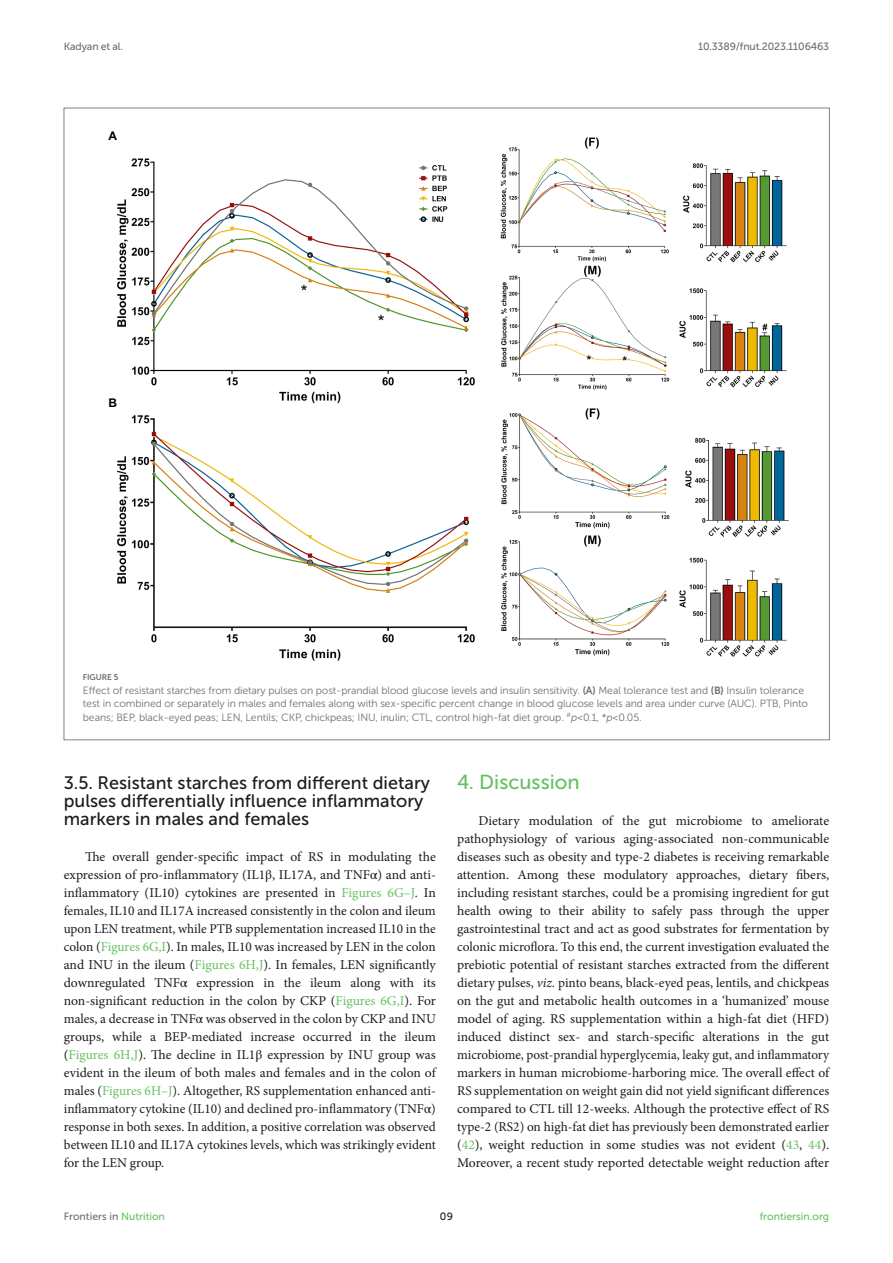
<style>
.page{position:relative;width:893px;height:1263px;background:#fff}
.page>*{position:absolute;margin:0;border:0;box-sizing:border-box;transform-origin:0 0}
.HEAD_1{font:20.25px "Museo Sans 500";color:#65c161}
.HEAD_2{font:18px/18px "Museo Sans 500";color:#1b1c1b}
.TEXT_FLUSH{font:13.5px/18px "Minion Pro";color:#1b1c1b;text-align:justify}
.t1{font:700 12px "Arial";color:#000}
.FIG_LEG{font:10.5px/13.5px "Museo Sans 300";letter-spacing:-.01em;color:#706f70}
.t2{font:10.5px "Museo Sans 500";letter-spacing:-.015em;color:#706f70}
.t3{font:10.5px "Museo Sans 500";color:#65c161}
.t4{font:10.5px "Museo Sans 500";color:#1b1c1b}
.FIG_HD{font:8.25px "Museo Sans 700";letter-spacing:-.01em;color:#706f70}
.s1{font-family:"Museo Sans 700"}
.s2{font-style:italic}
.s3{font-family:"STIX General"}
.s4{color:#65c161}
</style>
<div class="page">
<img style="left:117px;top:137px;width:672px;height:524px">
<p class="t2" style="left:64px;top:41px;width:61px">Kadyan et al.</p>
<p class="t2" style="left:698px;top:41px;width:133px">10.3389/fnut.2023.1106463</p>
<p class="t1" style="left:109px;top:127px;width:10px">A</p>
<p class="t1" style="left:109px;top:394px;width:10px">B</p>
<p class="FIG_HD" style="left:83px;top:673px;width:37px">FIGURE 5</p>
<p class="FIG_LEG" style="left:83px;top:684px;width:727px">Effect of resistant starches from dietary pulses on post-prandial blood glucose levels and insulin sensitivity. <span class="s1">(A)</span> Meal tolerance test and <span class="s1">(B)</span> Insulin tolerance test in combined or separately in males and females along with sex-specific percent change in blood glucose levels and area under curve (AUC). PTB, Pinto beans; BEP, black-eyed peas; LEN, Lentils; CKP, chickpeas; INU, inulin; CTL, control high-fat diet group. <sup>#</sup><span class="s2">p</span> &lt; 0.1, *<span class="s2">p</span> &lt; 0.05.</p>
<p class="HEAD_2" style="left:64px;top:774px;width:368px">3.5. Resistant starches from different dietary pulses differentially influence inflammatory markers in males and females</p>
<p class="TEXT_FLUSH" style="left:64px;top:848px;width:374px;text-indent:21px">The overall gender-specific impact of RS in modulating the expression of pro-inflammatory (IL1<span class="s3">β</span>, IL17A, and TNF<span class="s3">α</span>) and anti&shy;inflammatory (IL10) cytokines are presented in <span class="s4">Figures 6G–J</span>. In females, IL10 and IL17A increased consistently in the colon and ileum upon LEN treatment, while PTB supplementation increased IL10 in the colon (<span class="s4">Figures 6G,I</span>). In males, IL10 was increased by LEN in the colon and INU in the ileum (<span class="s4">Figures 6H,J</span>). In females, LEN significantly downregulated TNF<span class="s3">α</span> expression in the ileum along with its non-significant reduction in the colon by CKP (<span class="s4">Figures 6G,I</span>). For males, a decrease in TNF<span class="s3">α</span> was observed in the colon by CKP and INU groups, while a BEP-mediated increase occurred in the ileum (<span class="s4">Figures 6H,J</span>). The decline in IL1<span class="s3">β</span> expression by INU group was evident in the ileum of both males and females and in the colon of males (<span class="s4">Figures 6H–J</span>). Altogether, RS supplementation enhanced anti&shy;inflammatory cytokine (IL10) and declined pro-inflammatory (TNF<span class="s3">α</span>) response in both sexes. In addition, a positive correlation was observed between IL10 and IL17A cytokines levels, which was strikingly evident for the LEN group.</p>
<p class="HEAD_1" style="left:457px;top:771px;width:124px">4. Discussion</p>
<p class="TEXT_FLUSH" style="left:457px;top:812px;width:374px;text-indent:21px">Dietary modulation of the gut microbiome to ameliorate pathophysiology of various aging-associated non-communicable diseases such as obesity and type-2 diabetes is receiving remarkable attention. Among these modulatory approaches, dietary fibers, including resistant starches, could be a promising ingredient for gut health owing to their ability to safely pass through the upper gastrointestinal tract and act as good substrates for fermentation by colonic microflora. To this end, the current investigation evaluated the prebiotic potential of resistant starches extracted from the different dietary pulses, <span class="s2">viz.</span> pinto beans, black-eyed peas, lentils, and chickpeas on the gut and metabolic health outcomes in a ‘humanized’ mouse model of aging. RS supplementation within a high-fat diet (HFD) induced distinct sex- and starch-specific alterations in the gut microbiome, post-prandial hyperglycemia, leaky gut, and inflammatory markers in human microbiome-harboring mice. The overall effect of RS supplementation on weight gain did not yield significant differences compared to CTL till 12-weeks. Although the protective effect of RS type-2 (RS2) on high-fat diet has previously been demonstrated earlier (<span class="s4">42</span>), weight reduction in some studies was not evident (<span class="s4">43</span>, <span class="s4">44</span>).<br>Moreover, a recent study reported detectable weight reduction after</p>
<p class="t2" style="left:64px;top:1211px;width:103px">Frontiers in <span class="s4">Nutrition</span></p>
<p class="t4" style="left:440px;top:1211px;width:15px">09</p>
<p class="t3" style="left:760px;top:1211px;width:71px">frontiersin.org</p>
</div>
